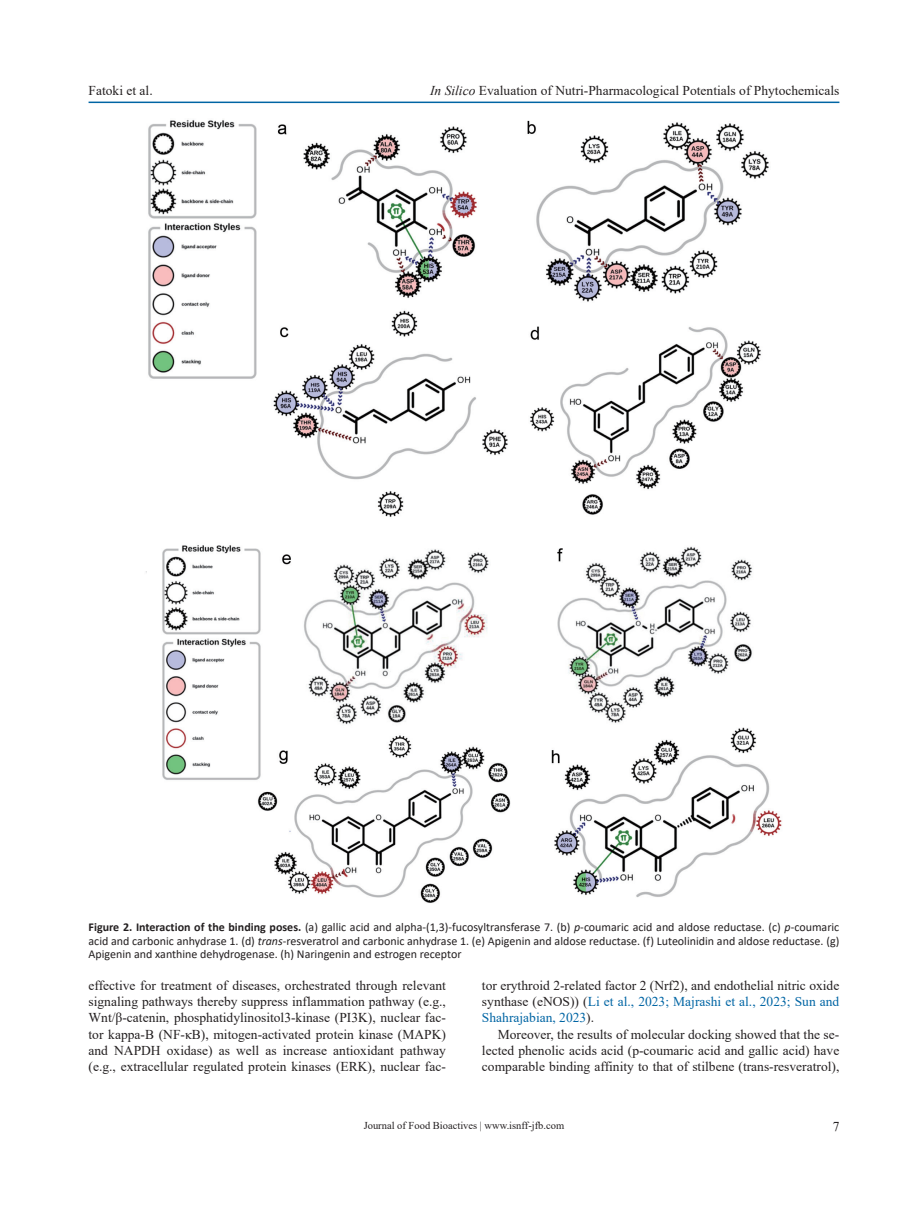
<style>
.page{position:relative;width:919px;height:1217px;background:#fff}
.page>*{position:absolute;margin:0;border:0;box-sizing:border-box;transform-origin:0 0}
.t1{font:13.5px/16.2px "Times New Roman";color:#231f20;text-align:justify}
.t2{font:12px/13.5px "Calibri";color:#231f20;text-align:justify}
.t3{font:10.5px "Times New Roman";color:#231f20}
.s1{font-style:italic}
.s2{font-weight:700}
.s3{color:#0065a4}
</style>
<div class="page">
<hr style="left:88px;top:101px;width:751px;height:2px;background:#0065a4">
<img style="left:146px;top:120px;width:636px;height:783px">
<p class="t1" style="left:88px;top:82px;width:66px">Fatoki et al.</p>
<p class="t1" style="left:430px;top:82px;width:411px"><span class="s1">In Silico</span> Evaluation of Nutri-Pharmacological Potentials of Phytochemicals</p>
<p class="t2" style="left:88px;top:919px;width:752px"><span class="s2">Figure 2. Interaction of the binding poses.</span> (a) gallic acid and alpha-(1,3)-fucosyltransferase 7. (b) <span class="s1">p</span>-coumaric acid and aldose reductase. (c) <span class="s1">p</span>-coumaric acid and carbonic anhydrase 1. (d) <span class="s1">trans</span>-resveratrol and carbonic anhydrase 1. (e) Apigenin and aldose reductase. (f) Luteolinidin and aldose reductase. (g)<br>Apigenin and xanthine dehydrogenase. (h) Naringenin and estrogen receptor</p>
<p class="t1" style="left:88px;top:976px;width:359px">effective for treatment of diseases, orchestrated through relevant signaling pathways thereby suppress inflammation pathway (e.g., Wnt/β-catenin, phosphatidylinositol3-kinase (PI3K), nuclear fac&shy;tor kappa-B (NF-κB), mitogen-activated protein kinase (MAPK) and NAPDH oxidase) as well as increase antioxidant pathway (e.g., extracellular regulated protein kinases (ERK), nuclear fac-</p>
<p class="t1" style="left:482px;top:976px;width:359px">tor erythroid 2-related factor 2 (Nrf2), and endothelial nitric oxide synthase (eNOS)) (<span class="s3">Li et al., 2023; Majrashi et al., 2023; Sun and Shahrajabian, 2023</span>).</p>
<p class="t1" style="left:482px;top:1025px;width:359px;text-indent:16px">Moreover, the results of molecular docking showed that the se&shy;lected phenolic acids acid (p-coumaric acid and gallic acid) have comparable binding affinity to that of stilbene (trans-resveratrol),</p>
<p class="t3" style="left:363px;top:1117px;width:202px">Journal of Food Bioactives | www.isnff-jfb.com</p>
<p class="t1" style="left:832px;top:1117px;width:8px">7</p>
</div>
